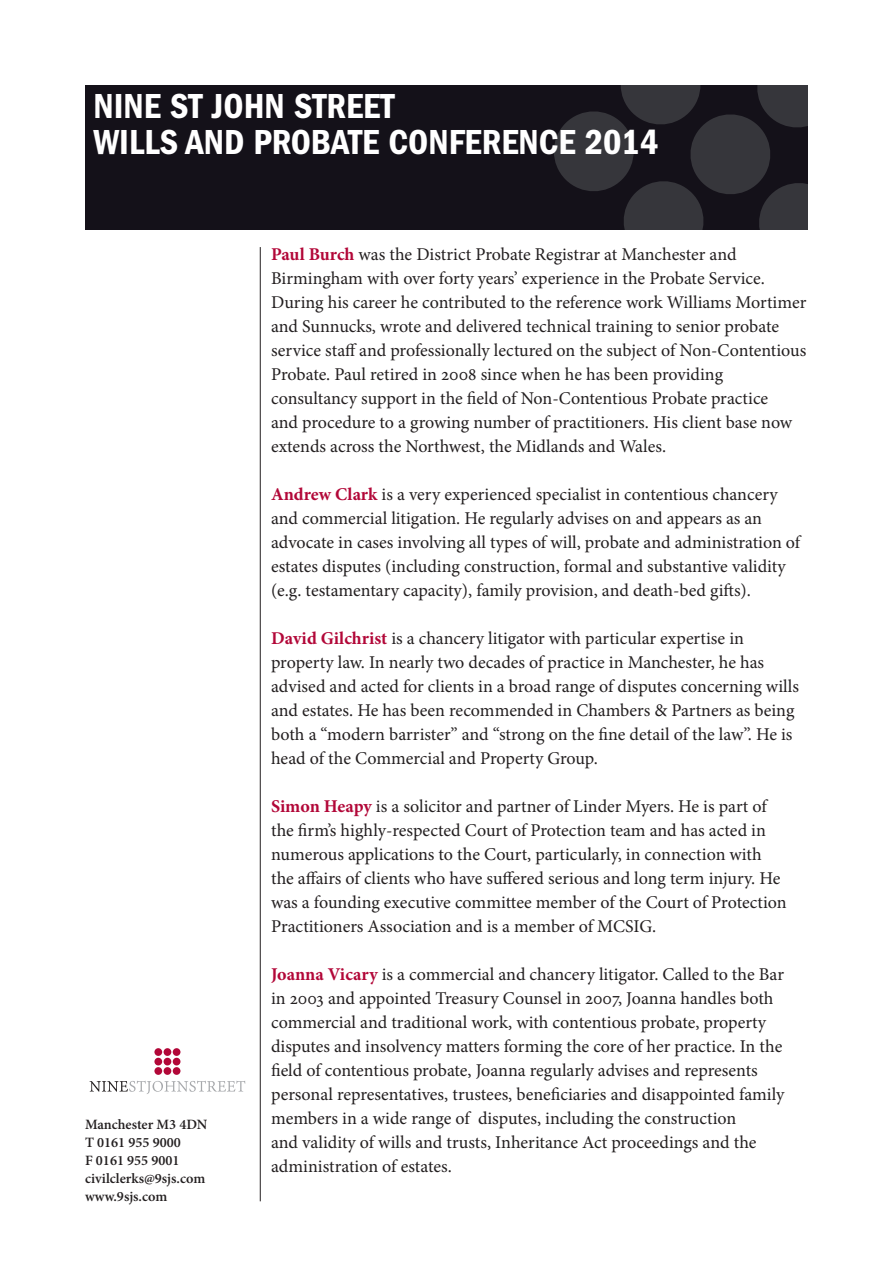
<style>
.page{position:relative;width:893px;height:1263px;background:#fff}
.page>*{position:absolute;margin:0;border:0;box-sizing:border-box;transform-origin:0 0}
.t1{font:36px/36px "ITC Franklin Gothic Std Dm Cd";color:#fff}
.t2{font:18px/24px "Minion Pro";color:#231f20}
.t3{font:600 14.25px/18px "Minion Pro";color:#231f20}
.s1{font-weight:700;color:#b20738}
</style>
<div class="page">
<div style="left:85px;top:85px;width:723px;height:144px;background:#141119"></div>
<svg style="left:554px;top:85px;width:254px;height:144px"></svg>
<div style="left:154px;top:1048px;width:8px;height:8px;background:#b20738;border-radius:50%"></div>
<div style="left:164px;top:1048px;width:7px;height:8px;background:#b20738;border-radius:50%"></div>
<div style="left:173px;top:1048px;width:7px;height:8px;background:#b20738;border-radius:50%"></div>
<div style="left:154px;top:1058px;width:8px;height:7px;background:#b20738;border-radius:50%"></div>
<div style="left:164px;top:1058px;width:7px;height:7px;background:#b20738;border-radius:50%"></div>
<div style="left:173px;top:1058px;width:7px;height:7px;background:#b20738;border-radius:50%"></div>
<div style="left:154px;top:1067px;width:8px;height:8px;background:#b20738;border-radius:50%"></div>
<div style="left:164px;top:1067px;width:7px;height:8px;background:#b20738;border-radius:50%"></div>
<div style="left:173px;top:1067px;width:7px;height:8px;background:#b20738;border-radius:50%"></div>
<svg style="left:90px;top:1081px;width:155px;height:13px"></svg>
<hr style="left:260px;top:247px;width:1px;height:954px;background:#231f20">
<h1 class="t1" style="left:94px;top:88px;width:237px">NINE ST JOHN STREET<br>WILLS</h1>
<h1 class="t1" style="left:186px;top:124px;width:21px">AND</h1>
<h1 class="t1" style="left:254px;top:124px;width:175px">PRO BATE CONFERENCE</h1>
<h1 class="t1" style="left:585px;top:124px;width:75px">2014</h1>
<p class="t3" style="left:85px;top:1115px;width:124px">Manchester M3 4DN<br>T 0161 955 9000<br>F 0161 955 9001 civilclerks@9sjs.com www.9sjs.com</p>
<p class="t2" style="left:271px;top:242px;width:537px"><span class="s1">Paul Burch</span> was the District Probate Registrar at Manchester and Birmingham with over forty years’ experience in the Probate Service.<br>During his career he contributed to the reference work Williams Mortimer and Sunnucks, wrote and delivered technical training to senior probate service staff and professionally lectured on the subject of Non-Contentious Probate. Paul retired in 2008 since when he has been providing consultancy support in the field of Non-Contentious Probate practice<br>and procedure to a growing number of practitioners. His client base now extends across the Northwest, the Midlands and Wales.</p>
<p class="t2" style="left:271px;top:482px;width:531px"><span class="s1">Andrew Clark</span> is a very experienced specialist in contentious chancery and commercial litigation. He regularly advises on and appears as an advocate in cases involving all types of will, probate and administration of estates disputes (including construction, formal and substantive validity (e.g. testamentary capacity), family provision, and death-bed gifts).</p>
<p class="t2" style="left:271px;top:626px;width:529px"><span class="s1">David Gilchrist</span> is a chancery litigator with particular expertise in property law. In nearly two decades of practice in Manchester, he has advised and acted for clients in a broad range of disputes concerning wills and estates. He has been recommended in Chambers &amp; Partners as being both a “modern barrister” and “strong on the fine detail of the law”. He is head of the Commercial and Property Group.</p>
<p class="t2" style="left:271px;top:794px;width:517px"><span class="s1">Simon Heapy</span> is a solicitor and partner of Linder Myers. He is part of the firm’s highly-respected Court of Protection team and has acted in numerous applications to the Court, particularly, in connection with the affairs of clients who have suffered serious and long term injury. He was a founding executive committee member of the Court of Protection Practitioners Association and is a member of MCSIG.</p>
<p class="t2" style="left:271px;top:962px;width:515px"><span class="s1">Joanna Vicary</span> is a commercial and chancery litigator. Called to the Bar in 2003 and appointed Treasury Counsel in 2007, Joanna handles both commercial and traditional work, with contentious probate, property disputes and insolvency matters forming the core of her practice. In the field of contentious probate, Joanna regularly advises and represents personal representatives, trustees, beneficiaries and disappointed family members in a wide range of disputes, including the construction<br>and validity of wills and trusts, Inheritance Act proceedings and the administration of estates.</p>
</div>
